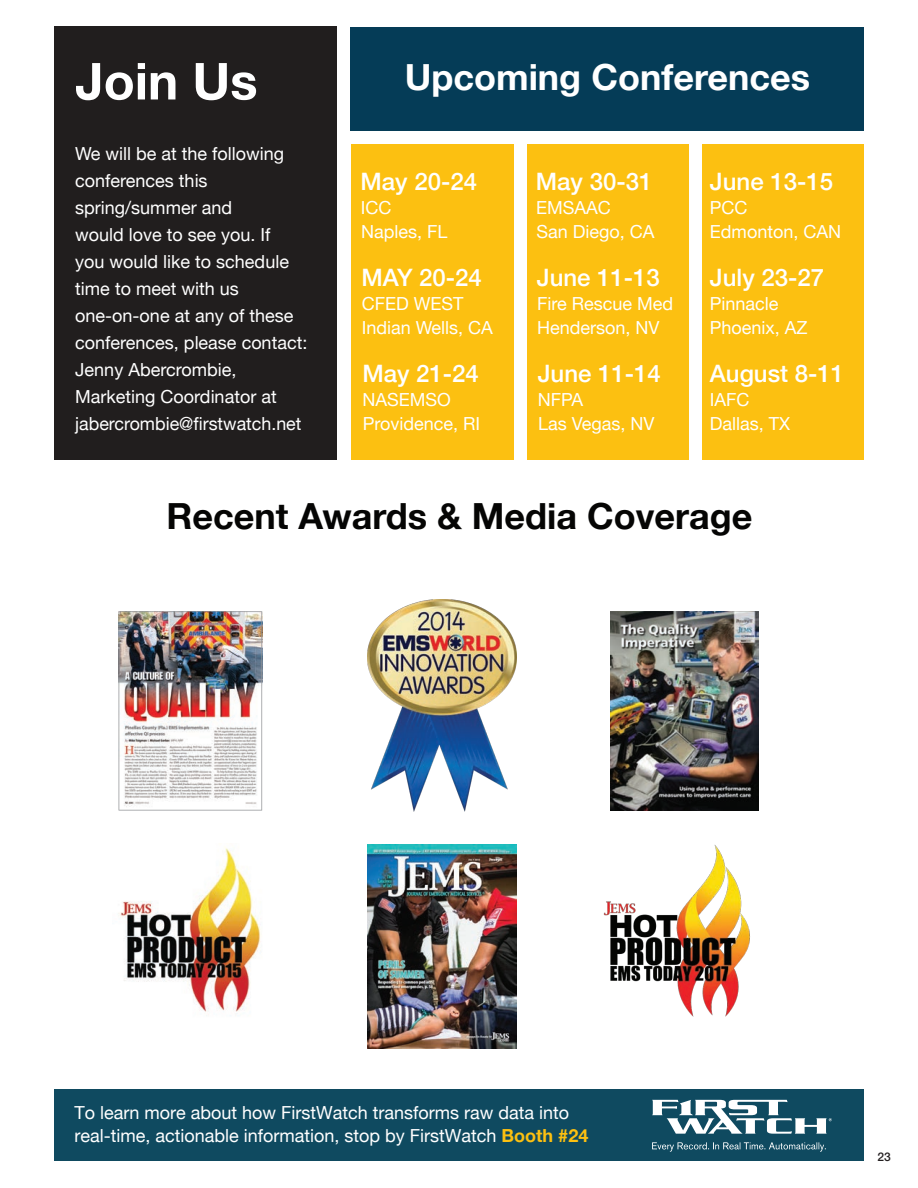
<style>
.page{position:relative;width:918px;height:1188px;background:#fff}
.page>*{position:absolute;margin:0;border:0;box-sizing:border-box;transform-origin:0 0}
.t1{font:700 51px "Helvetica Neue";color:#fff}
.t2{font:700 36px "Helvetica Neue";color:#050504}
.t3{font:700 36px "Helvetica Neue";color:#fff}
.t4{font:500 24px "Helvetica Neue";color:#fff}
.t5{font:18px/27px "Helvetica Neue";color:#fff}
.t6{font:500 12px "Helvetica Neue LT Std";color:#231f20}
.s1{font-weight:700;color:#fcc011}
</style>
<div class="page">
<img style="left:118px;top:847px;width:143px;height:167px">
<img style="left:367px;top:844px;width:149px;height:205px">
<img style="left:367px;top:600px;width:150px;height:211px">
<img style="left:603px;top:845px;width:147px;height:172px">
<img style="left:610px;top:611px;width:149px;height:200px">
<div style="left:54px;top:26px;width:283px;height:433px;background:#211e1e"></div>
<div style="left:351px;top:145px;width:162px;height:315px;background:#fcc011"></div>
<div style="left:703px;top:144px;width:161px;height:316px;background:#fcc011"></div>
<div style="left:351px;top:27px;width:513px;height:104px;background:#053c57"></div>
<div style="left:527px;top:144px;width:162px;height:316px;background:#fcc011"></div>
<img style="left:119px;top:611px;width:143px;height:200px">
<div style="left:54px;top:1089px;width:810px;height:72px;background:#0f4a60"></div>
<svg style="left:652px;top:1100px;width:180px;height:34px"></svg>
<svg style="left:652px;top:1142px;width:174px;height:10px"></svg>
<h1 class="t1" style="left:75px;top:41px;width:184px">Join Us</h1>
<p class="t5" style="left:75px;top:141px;width:234px">We will be at the following conferences this spring/summer and<br>would love to see you. If<br>you would like to schedule time to meet with us one-on-one at any of these conferences, please contact:<br>Jenny Abercrombie,<br>Marketing Coordinator at jabercrombie@firstwatch.net</p>
<h2 class="t3" style="left:405px;top:49px;width:407px">Upcoming Conferences</h2>
<h3 class="t4" style="left:361px;top:162px;width:118px">May 20-24</h3>
<p class="t5" style="left:361px;top:196px;width:88px;line-height:24px">ICC<br>Naples, FL</p>
<h3 class="t4" style="left:361px;top:258px;width:122px">MAY 20-24</h3>
<p class="t5" style="left:362px;top:292px;width:133px;line-height:24px">CFED WEST<br>Indian Wells, CA</p>
<h3 class="t4" style="left:362px;top:354px;width:118px">May 21-24</h3>
<p class="t5" style="left:363px;top:388px;width:119px;line-height:24px">NASEMSO<br>Providence, RI</p>
<h3 class="t4" style="left:536px;top:162px;width:118px">May 30-31</h3>
<p class="t5" style="left:536px;top:196px;width:120px;line-height:24px">EMSAAC<br>San Diego, CA</p>
<h3 class="t4" style="left:537px;top:258px;width:125px">June 11-13</h3>
<p class="t5" style="left:537px;top:292px;width:138px;line-height:24px">Fire Rescue Med<br>Henderson, NV</p>
<h3 class="t4" style="left:538px;top:354px;width:125px">June 11-14</h3>
<p class="t5" style="left:538px;top:388px;width:118px;line-height:24px">NFPA<br>Las Vegas, NV</p>
<h3 class="t4" style="left:710px;top:162px;width:125px">June 13-15</h3>
<p class="t5" style="left:710px;top:196px;width:133px;line-height:24px">PCC<br>Edmonton, CAN</p>
<h3 class="t4" style="left:710px;top:258px;width:116px">July 23-27</h3>
<p class="t5" style="left:710px;top:292px;width:99px;line-height:24px">Pinnacle<br>Phoenix, AZ</p>
<h3 class="t4" style="left:710px;top:354px;width:136px">August 8-11</h3>
<p class="t5" style="left:710px;top:388px;width:82px;line-height:24px">IAFC<br>Dallas, TX</p>
<h2 class="t2" style="left:167px;top:488px;width:588px">Recent Awards &amp; Media Coverage</h2>
<p class="t5" style="left:75px;top:1102px;width:515px;line-height:22.5px">To learn more about how FirstWatch transforms raw data into real-time, actionable information, stop by FirstWatch <span class="s1">Booth #24</span></p>
<p class="t6" style="left:878px;top:1150px;width:15px">23</p>
</div>
